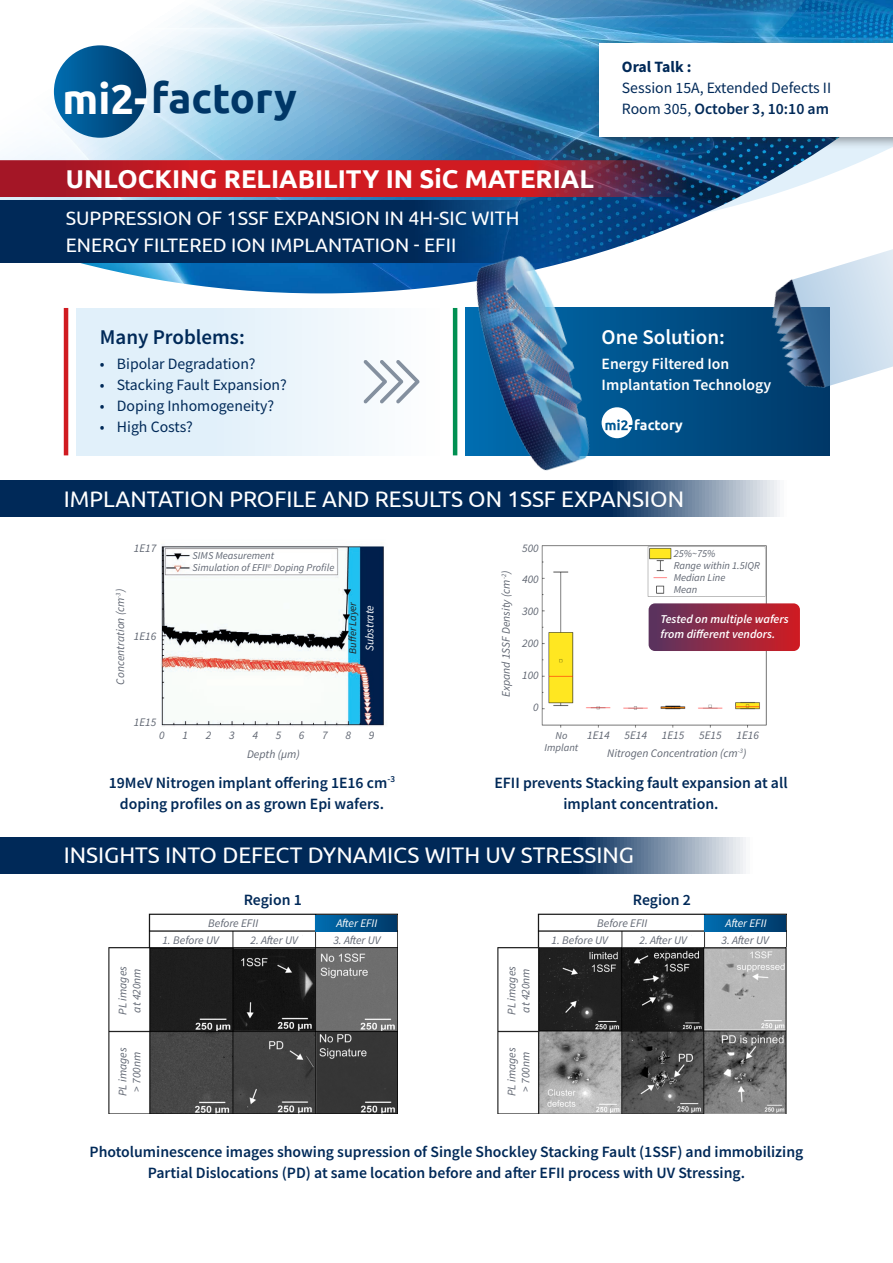
<style>
.page{position:relative;width:893px;height:1263px;background:#fff}
.page>*{position:absolute;margin:0;border:0;box-sizing:border-box;transform-origin:0 0}
.t1{font:700 41.7px "Ubuntu";color:#003767}
.t2{font:700 25.65px "Ubuntu";color:#fff}
.t3{font:22.5px "Ubuntu";color:#fff}
.t4{font:600 21px "Source Sans Pro";color:#002958}
.t5{font:600 21px "Source Sans Pro";color:#fff}
.t6{font:19.5px/27px "Ubuntu";color:#fff}
.t7{font:600 15.75px/21px "Source Sans Pro";color:#002958;text-align:center}
.t8{font:15.75px/21px "Source Sans Pro";color:#002958}
.t9{font:600 15.75px/21px "Source Sans Pro";color:#fff}
.t10{font:700 15.75px "Source Sans Pro";color:#002958}
.t11{font:700 13.95px "Ubuntu";color:#fff}
.t12{font:italic 600 12px/14.4px "Source Sans Pro";color:#fff}
.t13{font:italic 11.55px/13.8px "Source Sans Pro";color:#606672}
.t14{font:italic 11.55px "Source Sans Pro";color:#fff}
.t15{font:italic 10.5px/12px "Source Sans Pro";color:#606672}
.t16{font:italic 10.5px "Source Sans Pro";color:#231f20}
.s1{color:#fff}
.s2{font-weight:600}
</style>
<div class="page">
<svg style="left:604px;top:308px;width:225px;height:147px;background:#004b82"></svg>
<hr style="left:453px;top:308px;width:4px;height:147px;background:#009052">
<div style="left:77px;top:308px;width:363px;height:147px;background:linear-gradient(to right,#daedf9,#fafcfe)"></div>
<img style="left:80px;top:263px;width:376px;height:30px">
<svg style="left:0;top:0;width:893px;height:252px"></svg>
<div style="left:54px;top:45px;width:92px;height:93px;background:linear-gradient(to right,#0470b2,#023b6a);border-radius:46px"></div>
<svg style="left:0;top:480px;width:780px;height:37px;background:#1a3f69"></svg>
<svg style="left:0;top:160px;width:687px;height:37px;background:#b11e2b"></svg>
<div style="left:593px;top:37px;width:300px;height:112px;background:#231f20;opacity:.44"></div>
<div style="left:599px;top:43px;width:294px;height:94px;background:#fff"></div>
<svg style="left:0;top:837px;width:746px;height:36px;background:#1b4069"></svg>
<img style="left:160px;top:545px;width:224px;height:181px">
<img style="left:541px;top:545px;width:226px;height:182px">
<div style="left:674px;top:549px;width:90px;height:46px;background:#fff"></div>
<img style="left:108px;top:913px;width:290px;height:201px">
<div style="left:316px;top:915px;width:80px;height:16px;background:linear-gradient(to right,#006db1,#003969)"></div>
<div style="left:199px;top:916px;width:69px;height:12px;background:#fff"></div>
<div style="left:241px;top:934px;width:60px;height:12px;background:#fff"></div>
<div style="left:327px;top:934px;width:61px;height:12px;background:#fff"></div>
<div style="left:159px;top:933px;width:69px;height:13px;background:#fff"></div>
<div style="left:114px;top:959px;width:34px;height:68px;background:#fff"></div>
<div style="left:114px;top:1039px;width:34px;height:68px;background:#fff"></div>
<img style="left:497px;top:913px;width:290px;height:201px">
<div style="left:588px;top:916px;width:69px;height:12px;background:#fff"></div>
<div style="left:630px;top:934px;width:60px;height:12px;background:#fff"></div>
<div style="left:716px;top:934px;width:61px;height:12px;background:#fff"></div>
<div style="left:548px;top:933px;width:69px;height:13px;background:#fff"></div>
<img style="left:539px;top:948px;width:247px;height:166px">
<div style="left:505px;top:954px;width:30px;height:68px;background:#fff"></div>
<div style="left:501px;top:1038px;width:35px;height:73px;background:#fff"></div>
<div style="left:705px;top:915px;width:81px;height:16px;background:linear-gradient(to right,#006eb1,#003867)"></div>
<svg style="left:0;top:200px;width:555px;height:63px;background:#002d5f"></svg>
<hr style="left:64px;top:308px;width:4px;height:147px;background:#d01b21">
<svg style="left:604px;top:407px;width:28px;height:31px"></svg>
<img style="left:456px;top:247px;width:148px;height:236px">
<svg style="left:791px;top:231px;width:102px;height:153px"></svg>
<img style="left:750px;top:268px;width:85px;height:143px">
<svg style="left:363px;top:360px;width:57px;height:43px"></svg>
<div style="left:649px;top:603px;width:151px;height:48px;background:linear-gradient(to right,#593561,#d21d23);border-radius:6px"></div>
<h1 class="t1" style="left:62px;top:73px;width:236px"><span class="s1">mi2-</span>factory</h1>
<h2 class="t2" style="left:66px;top:163px;width:530px">UNLOCKING RELIABILITY IN SiC MATERIAL</h2>
<p class="t6" style="left:66px;top:204px;width:455px">SUPPRESSION OF 1SSF EXPANSION IN 4H-SIC WITH<br>ENERGY FILTERED ION IMPLANTATION - EFII</p>
<p class="t10" style="left:622px;top:56px;width:71px">Oral Talk :</p>
<p class="t8" style="left:622px;top:77px;width:211px">Session 15A, Extended Defects II<br>Room 305, <span class="s2">October 3, 10:10 am</span></p>
<h3 class="t4" style="left:100px;top:323px;width:146px">Many Problems:</h3>
<p class="t8" style="left:100px;top:353px;width:157px">• Bipolar Degradation?</p>
<p class="t8" style="left:100px;top:374px;width:188px">• Stacking Fault Expansion?</p>
<p class="t8" style="left:100px;top:395px;width:176px">• Doping Inhomogeneity?</p>
<p class="t8" style="left:100px;top:416px;width:94px">• High Costs?</p>
<h3 class="t5" style="left:602px;top:323px;width:125px">One Solution:</h3>
<p class="t9" style="left:602px;top:353px;width:171px">Energy Filtered Ion<br>Implantation Technology</p>
<p class="t11" style="left:634px;top:417px;width:50px">factory</p>
<h3 class="t3" style="left:64px;top:485px;width:622px">IMPLANTATION PROFILE AND RESULTS ON 1SSF EXPANSION</h3>
<p class="t13" style="left:134px;top:541px;width:24px">1E17</p>
<p class="t13" style="left:113px;top:685px;width:98px;rotate:-90deg">Concentration (cm<sup>-3</sup>)</p>
<p class="t13" style="left:134px;top:629px;width:24px">1E16</p>
<p class="t13" style="left:134px;top:715px;width:24px">1E15</p>
<p class="t15" style="left:193px;top:549px;width:143px;line-height:12.6px">SIMS Measurement<br>Simulation of EFII<sup>©</sup> Doping Profile</p>
<p class="t16" style="left:346px;top:654px;width:54px;rotate:-90deg">Buffer Layer</p>
<p class="t14" style="left:362px;top:651px;width:47px;rotate:-90deg">Substrate</p>
<p class="t13" style="left:159px;top:728px;width:7px">0</p>
<p class="t13" style="left:183px;top:728px;width:7px">1</p>
<p class="t13" style="left:206px;top:728px;width:7px">2</p>
<p class="t13" style="left:229px;top:728px;width:7px">3</p>
<p class="t13" style="left:252px;top:728px;width:7px">4</p>
<p class="t13" style="left:276px;top:728px;width:7px">5</p>
<p class="t13" style="left:299px;top:728px;width:7px">6</p>
<p class="t13" style="left:322px;top:728px;width:7px">7</p>
<p class="t13" style="left:345px;top:728px;width:7px">8</p>
<p class="t13" style="left:369px;top:728px;width:7px">9</p>
<p class="t13" style="left:247px;top:747px;width:54px">Depth (µm)</p>
<p class="t13" style="left:499px;top:697px;width:128px;rotate:-90deg">Expand 1SSF Density (cm<sup>-2</sup>)</p>
<p class="t13" style="left:522px;top:541px;width:18px">500</p>
<p class="t13" style="left:522px;top:572px;width:18px">400</p>
<p class="t13" style="left:522px;top:604px;width:18px">300</p>
<p class="t13" style="left:522px;top:636px;width:18px">200</p>
<p class="t13" style="left:522px;top:668px;width:18px">100</p>
<p class="t13" style="left:533px;top:700px;width:7px">0</p>
<p class="t15" style="left:674px;top:547px;width:88px">25%~75%<br>Range within 1.5IQR<br>Median Line<br>Mean</p>
<p class="t12" style="left:660px;top:612px;width:130px">Tested on multiple wafers from different vendors.</p>
<p class="t15" style="left:545px;top:730px;width:35px;line-height:11.2px;text-align:center">No<br>Implant</p>
<p class="t13" style="left:587px;top:728px;width:24px">1E14</p>
<p class="t13" style="left:624px;top:728px;width:24px">5E14</p>
<p class="t13" style="left:662px;top:728px;width:24px">1E15</p>
<p class="t13" style="left:699px;top:728px;width:24px">5E15</p>
<p class="t13" style="left:607px;top:726px;width:153px;line-height:18.3px;text-indent:129px">1E16<br>Nitrogen Concentration (cm<sup>-3</sup>)</p>
<p class="t7" style="left:109px;top:772px;width:288px">19MeV Nitrogen implant offering 1E16 cm<sup>-3 </sup>doping profiles on as grown Epi wafers.</p>
<p class="t7" style="left:494px;top:772px;width:295px">EFII prevents Stacking fault expansion at all implant concentration.</p>
<h3 class="t3" style="left:64px;top:841px;width:572px">INSIGHTS INTO DEFECT DYNAMICS WITH UV STRESSING</h3>
<p class="t13" style="left:116px;top:1015px;width:50px;rotate:-90deg">PL images at 420nm</p>
<p class="t13" style="left:116px;top:1096px;width:50px;text-align:center;rotate:-90deg">PL images &gt; 700nm</p>
<p class="t7" style="left:244px;top:889px;width:60px">Region 1</p>
<p class="t13" style="left:208px;top:916px;width:52px">Before EFII</p>
<p class="t14" style="left:336px;top:916px;width:42px">After EFII</p>
<p class="t13" style="left:162px;top:933px;width:58px">1. Before UV</p>
<p class="t13" style="left:250px;top:933px;width:49px">2. After UV</p>
<p class="t13" style="left:333px;top:933px;width:49px">3. After UV</p>
<p class="t13" style="left:505px;top:1015px;width:50px;rotate:-90deg">PL images at 420nm</p>
<p class="t13" style="left:505px;top:1096px;width:50px;text-align:center;rotate:-90deg">PL images &gt; 700nm</p>
<p class="t7" style="left:633px;top:889px;width:60px">Region 2</p>
<p class="t13" style="left:597px;top:916px;width:52px">Before EFII</p>
<p class="t14" style="left:726px;top:916px;width:42px">After EFII</p>
<p class="t13" style="left:551px;top:933px;width:58px">1. Before UV</p>
<p class="t13" style="left:640px;top:933px;width:49px">2. After UV</p>
<p class="t13" style="left:721px;top:933px;width:49px">3. After UV</p>
<p class="t7" style="left:90px;top:1141px;width:715px">Photoluminescence images showing supression of Single Shockley Stacking Fault (1SSF) and immobilizing<br>Partial Dislocations (PD) at same location before and after EFII process with UV Stressing.</p>
</div>
